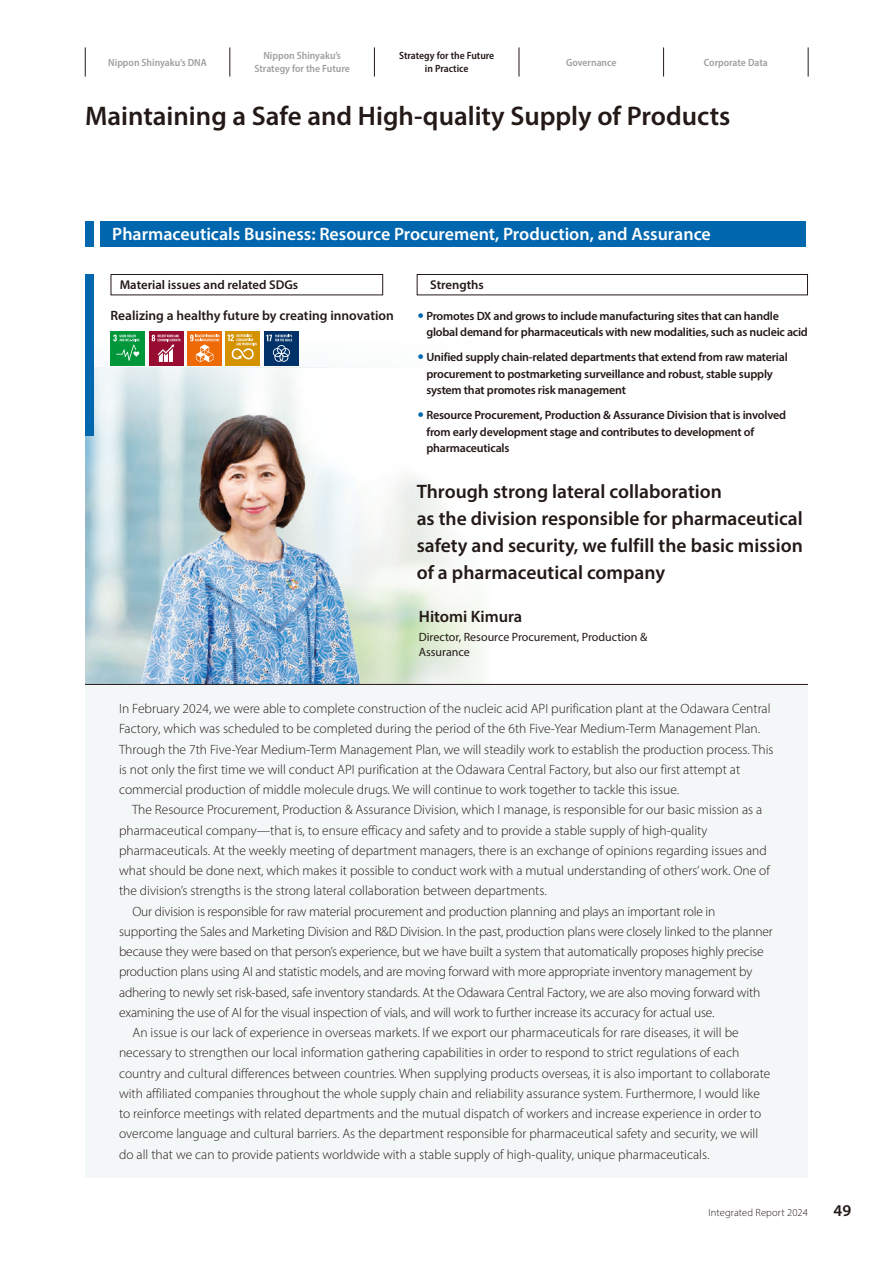
<style>
.page{position:relative;width:893px;height:1263px;background:#fff}
.page>*{position:absolute;margin:0;border:0;box-sizing:border-box;transform-origin:0 0}
.t1{font:600 27px "Myriad Pro";color:#231916}
.t2{font:600 19.5px/27px "Myriad Pro";color:#231916}
.t3{font:600 18px "Myriad Pro";color:#fff}
.t4{font:600 16.5px "Myriad Pro";color:#231916}
.t5{font:300 13.5px/20.2px "Myriad Pro";color:#231916}
.t6{font:600 13.5px "Myriad Pro";color:#231916}
.t7{font:600 12.75px "Myriad Pro";color:#231916}
.t8{font:600 12px/16.5px "Myriad Pro";letter-spacing:-.015em;color:#231916}
.t9{font:12px/15px "Myriad Pro";color:#231916}
.t10{font:600 semi-condensed 10.5px/13.5px "Myriad Pro";color:#a0a0a1;text-align:center}
.t11{font:600 semi-condensed 10.5px/13.5px "Myriad Pro";color:#231916;text-align:center}
.t12{font:300 10.5px "Myriad Pro";letter-spacing:.01em;color:#231916}
</style>
<div class="page">
<img style="left:111px;top:441px;width:268px;height:243px">
<svg style="left:85px;top:332px;width:346px;height:109px"></svg>
<div style="left:100px;top:221px;width:706px;height:26px;background:#0066ae"></div>
<div style="left:85px;top:221px;width:9px;height:26px;background:#0066ae"></div>
<div style="left:85px;top:274px;width:9px;height:162px;background:#0066ae"></div>
<div style="left:85px;top:685px;width:723px;height:493px;background:#f4f7f8"></div>
<hr style="left:85px;top:684px;width:723px;height:1px;background:#231916">
<div style="left:111px;top:274px;width:272px;height:21px;border:1px solid #231916"></div>
<div style="left:417px;top:274px;width:391px;height:21px;border:1px solid #231916"></div>
<div style="left:111px;top:332px;width:34px;height:34px;background:#00973b"></div>
<svg style="left:113px;top:335px;width:26px;height:26px"></svg>
<div style="left:149px;top:332px;width:34px;height:34px;background:#980c32"></div>
<svg style="left:152px;top:335px;width:28px;height:27px"></svg>
<div style="left:187px;top:332px;width:35px;height:34px;background:#ed6a06"></div>
<svg style="left:190px;top:335px;width:29px;height:27px"></svg>
<div style="left:226px;top:332px;width:34px;height:34px;background:#d49200"></div>
<svg style="left:227px;top:334px;width:30px;height:26px"></svg>
<div style="left:264px;top:332px;width:34px;height:34px;background:#003168"></div>
<svg style="left:266px;top:335px;width:26px;height:27px"></svg>
<hr style="left:85px;top:47px;width:1px;height:30px;background:#231916">
<hr style="left:230px;top:47px;width:1px;height:30px;background:#231916">
<hr style="left:374px;top:47px;width:1px;height:30px;background:#231916">
<hr style="left:519px;top:47px;width:1px;height:30px;background:#231916">
<hr style="left:663px;top:47px;width:1px;height:30px;background:#231916">
<hr style="left:808px;top:47px;width:1px;height:30px;background:#231916">
<svg style="left:419px;top:355px;width:4px;height:4px"></svg>
<svg style="left:419px;top:413px;width:4px;height:4px"></svg>
<p class="t10" style="left:108px;top:55px;width:100px">Nippon Shinyaku’s DNA</p>
<p class="t10" style="left:254px;top:48px;width:97px">Nippon Shinyaku’s<br>Strategy for the Future</p>
<p class="t11" style="left:399px;top:48px;width:97px">Strategy for the Future in Practice</p>
<p class="t10" style="left:566px;top:55px;width:52px">Governance</p>
<p class="t10" style="left:704px;top:55px;width:65px">Corporate Data</p>
<h1 class="t1" style="left:85px;top:98px;width:647px">Maintaining a Safe and High-quality Supply of Products</h1>
<h3 class="t3" style="left:112px;top:222px;width:600px">Pharmaceuticals Business: Resource Procurement, Production, and Assurance</h3>
<p class="t7" style="left:120px;top:277px;width:180px">Material issues and related SDGs</p>
<p class="t7" style="left:430px;top:277px;width:55px">Strengths</p>
<p class="t8" style="left:426px;top:307px;width:383px">Promotes DX and grows to include manufacturing sites that can handle global demand for pharmaceuticals with new modalities, such as nucleic acid</p>
<p class="t8" style="left:426px;top:349px;width:363px">Unified supply chain-related departments that extend from raw material procurement to postmarketing surveillance and robust, stable supply system that promotes risk management</p>
<p class="t8" style="left:426px;top:407px;width:361px">Resource Procurement, Production &amp; Assurance Division that is involved from early development stage and contributes to development of pharmaceuticals</p>
<p class="t6" style="left:111px;top:307px;width:285px">Realizing a healthy future by creating innovation</p>
<h2 class="t2" style="left:417px;top:477px;width:388px">Through strong lateral collaboration<br>as the division responsible for pharmaceutical safety and security, we fulfill the basic mission of a pharmaceutical company</h2>
<p class="t4" style="left:419px;top:606px;width:105px">Hitomi Kimura</p>
<p class="t9" style="left:419px;top:630px;width:230px">Director, Resource Procurement, Production &amp;<br>Assurance</p>
<p class="t5" style="left:119px;top:698px;width:656px">In February 2024, we were able to complete construction of the nucleic acid API purification plant at the Odawara Central Factory, which was scheduled to be completed during the period of the 6th Five-Year Medium-Term Management Plan.<br>Through the 7th Five-Year Medium-Term Management Plan, we will steadily work to establish the production process. This is not only the first time we will conduct API purification at the Odawara Central Factory, but also our first attempt at commercial production of middle molecule drugs. We will continue to work together to tackle this issue.</p>
<p class="t5" style="left:132px;top:799px;width:632px">The Resource Procurement, Production &amp; Assurance Division, which I manage, is responsible for our basic mission as a</p>
<p class="t5" style="left:119px;top:820px;width:590px">pharmaceutical company—that is, to ensure efficacy and safety and to provide a stable supply of high-quality</p>
<p class="t5" style="left:119px;top:840px;width:649px">pharmaceuticals. At the weekly meeting of department managers, there is an exchange of opinions regarding issues and</p>
<p class="t5" style="left:119px;top:860px;width:652px">what should be done next, which makes it possible to conduct work with a mutual understanding of others’ work. One of</p>
<p class="t5" style="left:119px;top:880px;width:429px">the division’s strengths is the strong lateral collaboration between departments.</p>
<p class="t5" style="left:132px;top:901px;width:585px">Our division is responsible for raw material procurement and production planning and plays an important role in</p>
<p class="t5" style="left:119px;top:921px;width:655px">supporting the Sales and Marketing Division and R&amp;D Division. In the past, production plans were closely linked to the planner</p>
<p class="t5" style="left:119px;top:941px;width:646px">because they were based on that person’s experience, but we have built a system that automatically proposes highly precise</p>
<p class="t5" style="left:119px;top:961px;width:635px">production plans using AI and statistic models, and are moving forward with more appropriate inventory management by</p>
<p class="t5" style="left:119px;top:982px;width:643px">adhering to newly set risk-based, safe inventory standards. At the Odawara Central Factory, we are also moving forward with</p>
<p class="t5" style="left:119px;top:1002px;width:597px">examining the use of AI for the visual inspection of vials, and will work to further increase its accuracy for actual use.</p>
<p class="t5" style="left:133px;top:1022px;width:608px">An issue is our lack of experience in overseas markets. If we export our pharmaceuticals for rare diseases, it will be</p>
<p class="t5" style="left:119px;top:1042px;width:622px">necessary to strengthen our local information gathering capabilities in order to respond to strict regulations of each</p>
<p class="t5" style="left:119px;top:1063px;width:653px">country and cultural differences between countries. When supplying products overseas, it is also important to collaborate</p>
<p class="t5" style="left:119px;top:1083px;width:642px">with affiliated companies throughout the whole supply chain and reliability assurance system. Furthermore, I would like</p>
<p class="t5" style="left:119px;top:1103px;width:644px">to reinforce meetings with related departments and the mutual dispatch of workers and increase experience in order to</p>
<p class="t5" style="left:119px;top:1123px;width:641px">overcome language and cultural barriers. As the department responsible for pharmaceutical safety and security, we will</p>
<p class="t5" style="left:119px;top:1144px;width:592px">do all that we can to provide patients worldwide with a stable supply of high-quality, unique pharmaceuticals.</p>
<p class="t12" style="left:708px;top:1206px;width:101px">Integrated Report 2024</p>
<p class="t4" style="left:833px;top:1200px;width:19px">49</p>
</div>
